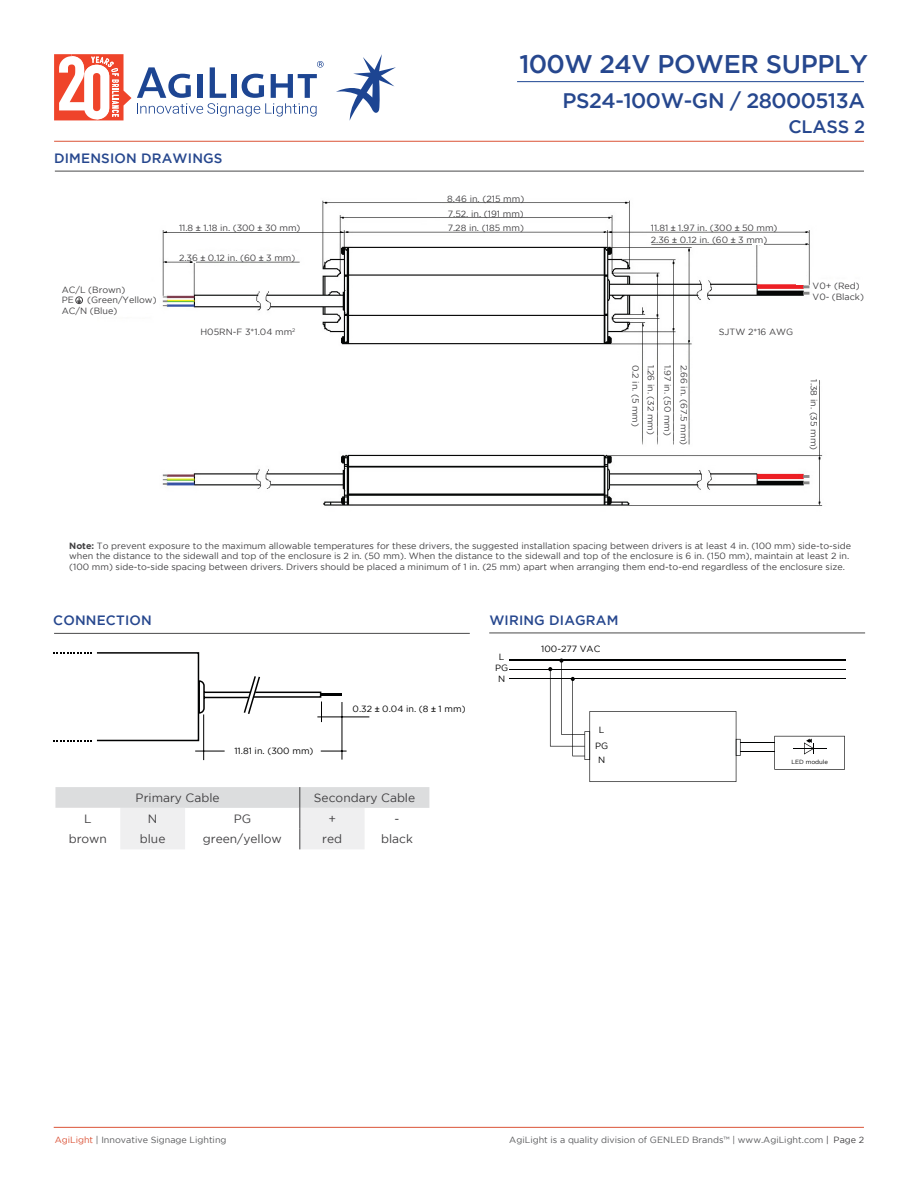
<style>
.page{position:relative;width:918px;height:1188px;background:#fff}
.page>*{position:absolute;margin:0;border:0;box-sizing:border-box;transform-origin:0 0}
.t1{font:500 25.5px "Gotham";letter-spacing:-.01em;color:#26478e}
.t2{font:500 21px "Gotham";letter-spacing:-.025em;color:#26478e}
.t3{font:500 18px "Gotham";letter-spacing:-.01em;color:#26478e}
.t4{font:500 13.5px "Gotham";letter-spacing:.015em;color:#26478e}
.t5{font:12px "Gotham";color:#414042}
.t6{font:9px/10.5px "Gotham";color:#414042}
.t7{font:9px "Gotham";color:#58595b}
.t8{font:9px "Gotham";color:#000}
.t9{font:6px "Gotham";color:#000}
.s1{font-family:"Arial"}
.s2{font-weight:700}
.s3{color:#db5337}
.s4{color:#414042}
</style>
<div class="page">
<hr style="left:54px;top:141px;width:810px;height:1px;background:#db5336">
<hr style="left:54px;top:1127px;width:810px;height:1px;background:#db5337">
<svg style="left:137px;top:61px;width:187px;height:56px"></svg>
<svg style="left:54px;top:54px;width:77px;height:66px"></svg>
<svg style="left:336px;top:54px;width:60px;height:67px"></svg>
<img style="left:162px;top:200px;width:661px;height:306px">
<hr style="left:55px;top:171px;width:809px;height:1px;background:#4a4a4b">
<div style="left:807px;top:373px;width:23px;height:6px;background:#fff"></div>
<hr style="left:752px;top:241px;width:11px;height:4px;background:#fff">
<div style="left:76px;top:297px;width:7px;height:7px;border:1px solid #414042;border-radius:50%"></div>
<svg style="left:77px;top:298px;width:4px;height:5px"></svg>
<svg style="left:55px;top:787px;width:374px;height:62px"></svg>
<hr style="left:54px;top:633px;width:416px;height:1px;background:#4a4a4b">
<hr style="left:489px;top:633px;width:376px;height:1px;background:#4a4a4b">
<hr style="left:509px;top:659px;width:337px;height:2px;background:#000101">
<hr style="left:509px;top:669px;width:337px;height:1px;background:#000101">
<hr style="left:740px;top:743px;width:35px;height:1px;background:#000101">
<hr style="left:740px;top:751px;width:35px;height:1px;background:#000101">
<svg style="left:774px;top:736px;width:71px;height:34px"></svg>
<div style="left:96px;top:652px;width:103px;height:89px;border:2px solid #000101"></div>
<svg style="left:53px;top:652px;width:39px;height:1px"></svg>
<svg style="left:53px;top:740px;width:39px;height:2px"></svg>
<hr style="left:321px;top:693px;width:21px;height:3px;background:#000101">
<hr style="left:203px;top:714px;width:1px;height:46px;background:#000101">
<hr style="left:195px;top:751px;width:30px;height:1px;background:#000101">
<hr style="left:342px;top:702px;width:1px;height:58px;background:#000101">
<svg style="left:321px;top:751px;width:26px;height:1px"></svg>
<svg style="left:198px;top:675px;width:124px;height:47px"></svg>
<hr style="left:317px;top:717px;width:52px;height:1px;background:#000101">
<hr style="left:509px;top:679px;width:337px;height:1px;background:#000101">
<svg style="left:548px;top:658px;width:193px;height:124px"></svg>
<hr style="left:517px;top:81px;width:347px;height:1px;background:#1d4592">
<div style="left:797px;top:271px;width:9px;height:14px;background:#fff"></div>
<h3 class="t4" style="left:54px;top:151px;width:170px">DIMENSION DRAWINGS</h3>
<p class="t6" style="left:62px;top:284px;width:65px">AC/L (Brown)<br>PE</p>
<p class="t6" style="left:62px;top:295px;width:96px;text-indent:26px">(Green/Yellow)<br>AC/N (Blue)</p>
<p class="t6" style="left:179px;top:223px;width:123px">11.8 <span class="s1">±</span> 1.18 in. (300 <span class="s1">±</span> 30 mm)</p>
<p class="t6" style="left:179px;top:252px;width:118px">2.36 <span class="s1">±</span> 0.12 in. (60 <span class="s1">±</span> 3 mm)</p>
<h1 class="t1" style="left:519px;top:49px;width:350px">100W 24V POWER SUPPLY</h1>
<h2 class="t2" style="left:562px;top:89px;width:304px">PS24-100W-GN / 28000513A</h2>
<h3 class="t3" style="left:789px;top:116px;width:78px">CLASS 2</h3>
<p class="t6" style="left:447px;top:194px;width:79px">8.46 in. (215 mm)</p>
<p class="t6" style="left:448px;top:208px;width:78px">7.52. in. (191 mm)</p>
<p class="t6" style="left:448px;top:223px;width:78px">7.28 in. (185 mm)</p>
<p class="t6" style="left:651px;top:223px;width:128px">11.81 <span class="s1">±</span> 1.97 in. (300 <span class="s1">±</span> 50 mm)</p>
<p class="t6" style="left:651px;top:235px;width:118px">2.36 <span class="s1">±</span> 0.12 in. (60 <span class="s1">±</span> 3 mm)</p>
<p class="t6" style="left:813px;top:281px;width:53px">V0+ (Red)<br>V0- (Black)</p>
<p class="t6" style="left:200px;top:327px;width:96px">H05RN-F 3*1.04 mm<sup>2</sup></p>
<p class="t6" style="left:719px;top:327px;width:76px">SJTW 2*16 AWG</p>
<p class="t6" style="left:657px;top:365px;width:72px;rotate:90deg">1.26 in. (32 mm)</p>
<p class="t6" style="left:641px;top:365px;width:64px;rotate:90deg">0.2 in. (5 mm)</p>
<p class="t6" style="left:673px;top:365px;width:73px;rotate:90deg">1.97 in. (50 mm)</p>
<p class="t6" style="left:689px;top:365px;width:82px;rotate:90deg">2.66 in. (67.5 mm)</p>
<p class="t6" style="left:819px;top:379px;width:72px;rotate:90deg">1.38 in. (35 mm)</p>
<p class="t6" style="left:69px;top:540px;width:783px"><span class="s2">Note:</span> To prevent exposure to the maximum allowable temperatures for these drivers, the suggested installation spacing between drivers is at least 4 in. (100 mm) side-to-side when the distance to the sidewall and top of the enclosure is 2 in. (50 mm). When the distance to the sidewall and top of the enclosure is 6 in. (150 mm), maintain at least 2 in. (100 mm) side-to-side spacing between drivers. Drivers should be placed a minimum of 1 in. (25 mm) apart when arranging them end-to-end regardless of the enclosure size.</p>
<h3 class="t4" style="left:53px;top:613px;width:100px">CONNECTION</h3>
<h3 class="t4" style="left:489px;top:612px;width:131px">WIRING DIAGRAM</h3>
<p class="t8" style="left:234px;top:746px;width:81px">11.81 in. (300 mm)</p>
<p class="t8" style="left:353px;top:704px;width:114px">0.32 <span class="s1">±</span> 0.04 in. (8 <span class="s1">±</span> 1 mm)</p>
<h3 class="t5" style="left:136px;top:791px;width:85px">Primary Cable</h3>
<h3 class="t5" style="left:314px;top:791px;width:103px">Secondary Cable</h3>
<h3 class="t5" style="left:84px;top:812px;width:9px">L</h3>
<h3 class="t5" style="left:148px;top:812px;width:11px">N</h3>
<h3 class="t5" style="left:234px;top:812px;width:19px">PG</h3>
<h3 class="t5" style="left:328px;top:812px;width:9px">+</h3>
<h3 class="t5" style="left:395px;top:812px;width:6px">-</h3>
<h3 class="t5" style="left:69px;top:833px;width:40px">brown</h3>
<h3 class="t5" style="left:140px;top:833px;width:27px">blue</h3>
<h3 class="t5" style="left:203px;top:833px;width:81px">green/yellow</h3>
<h3 class="t5" style="left:322px;top:833px;width:21px">red</h3>
<h3 class="t5" style="left:381px;top:833px;width:33px">black</h3>
<p class="t8" style="left:499px;top:652px;width:7px">L</p>
<p class="t8" style="left:498px;top:674px;width:9px">N</p>
<p class="t8" style="left:495px;top:663px;width:15px">PG</p>
<p class="t8" style="left:541px;top:644px;width:61px">100-277 VAC</p>
<p class="t8" style="left:599px;top:725px;width:7px">L</p>
<p class="t8" style="left:598px;top:755px;width:9px">N</p>
<p class="t8" style="left:595px;top:741px;width:15px">PG</p>
<p class="t9" style="left:791px;top:759px;width:38px">LED module</p>
<p class="t7" style="left:55px;top:1135px;width:173px"><span class="s3">AgiLight</span> | Innovative Signage Lighting</p>
<p class="t7" style="left:509px;top:1135px;width:356px">AgiLight is a quality division of GENLED Brands™ | www.AgiLight.com <span class="s4">| Page 2</span></p>
</div>
